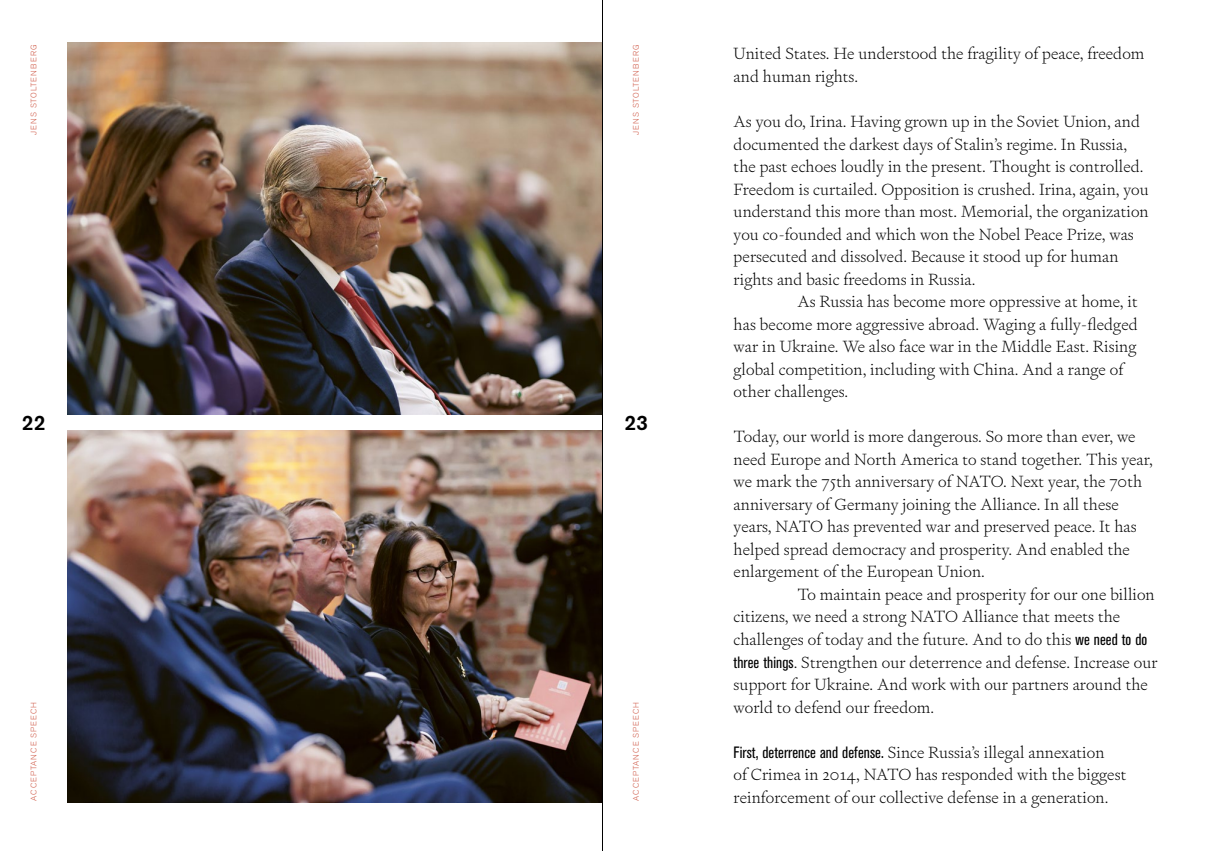
<style>
.page{position:relative;width:1205px;height:851px;background:#fff}
.page>*{position:absolute;margin:0;border:0;box-sizing:border-box;transform-origin:0 0}
.t1{font:500 20.75px "Akzidenz Grotesk Std";color:#000}
.t2{font:200 16.25px/22.5px "Signifier";letter-spacing:.005em;color:#000}
.t3{font:300 8px "Akzidenz Grotesk Std";letter-spacing:.13em;color:#d26453}
.s1{font-family:"Akzidenz Grotesk BQ";font-weight:400;font-stretch:condensed}
</style>
<div class="page">
<img style="left:67px;top:43px;width:535px;height:371px">
<img style="left:67px;top:431px;width:535px;height:371px">
<hr style="left:602px;top:0;width:1px;height:850px;background:#000">
<p class="t3" style="left:29px;top:135px;width:92px;rotate:-90deg">JENS STOLTENBERG</p>
<p class="t3" style="left:632px;top:135px;width:92px;rotate:-90deg">JENS STOLTENBERG</p>
<p class="t1" style="left:22px;top:410px;width:25px">22</p>
<p class="t1" style="left:624px;top:410px;width:25px">23</p>
<p class="t3" style="left:29px;top:800px;width:100px;rotate:-90deg">ACCEPTANCE SPEECH</p>
<p class="t3" style="left:632px;top:800px;width:100px;rotate:-90deg">ACCEPTANCE SPEECH</p>
<p class="t2" style="left:733px;top:43px;width:412px">United States. He understood the fragility of peace, freedom and human rights.</p>
<p class="t2" style="left:733px;top:110px;width:417px">As you do, Irina. Having grown up in the Soviet Union, and documented the darkest days of Stalin’s regime. In Russia, the past echoes loudly in the present. Thought is controlled.<br>Freedom is curtailed. Opposition is crushed. Irina, again, you understand this more than most. Memorial, the organization you co-founded and which won the Nobel Peace Prize, was persecuted and dissolved. Because it stood up for human rights and basic freedoms in Russia.</p>
<p class="t2" style="left:733px;top:290px;width:406px;text-indent:64px">As Russia has become more oppressive at home, it has become more aggressive abroad. Waging a fully-fledged war in Ukraine. We also face war in the Middle East. Rising global competition, including with China. And a range of other challenges.</p>
<p class="t2" style="left:733px;top:425px;width:421px">Today, our world is more dangerous. So more than ever, we need Europe and North America to stand together. This year, we mark the 75th anniversary of NATO. Next year, the 70th anniversary of Germany joining the Alliance. In all these years, NATO has prevented war and preserved peace. It has helped spread democracy and prosperity. And enabled the enlargement of the European Union.</p>
<p class="t2" style="left:733px;top:583px;width:425px;text-indent:64px">To maintain peace and prosperity for our one billion citizens, we need a strong NATO Alliance that meets the challenges of today and the future. And to do this <span class="s1">we need to do three things</span>. Strengthen our deterrence and defense. Increase our support for Ukraine. And work with our partners around the world to defend our freedom.</p>
<p class="t2" style="left:733px;top:740px;width:394px"><span class="s1">First, deterrence and defense.</span> Since Russia’s illegal annexation<br>of Crimea in 2014, NATO has responded with the biggest reinforcement of our collective defense in a generation.</p>
</div>
